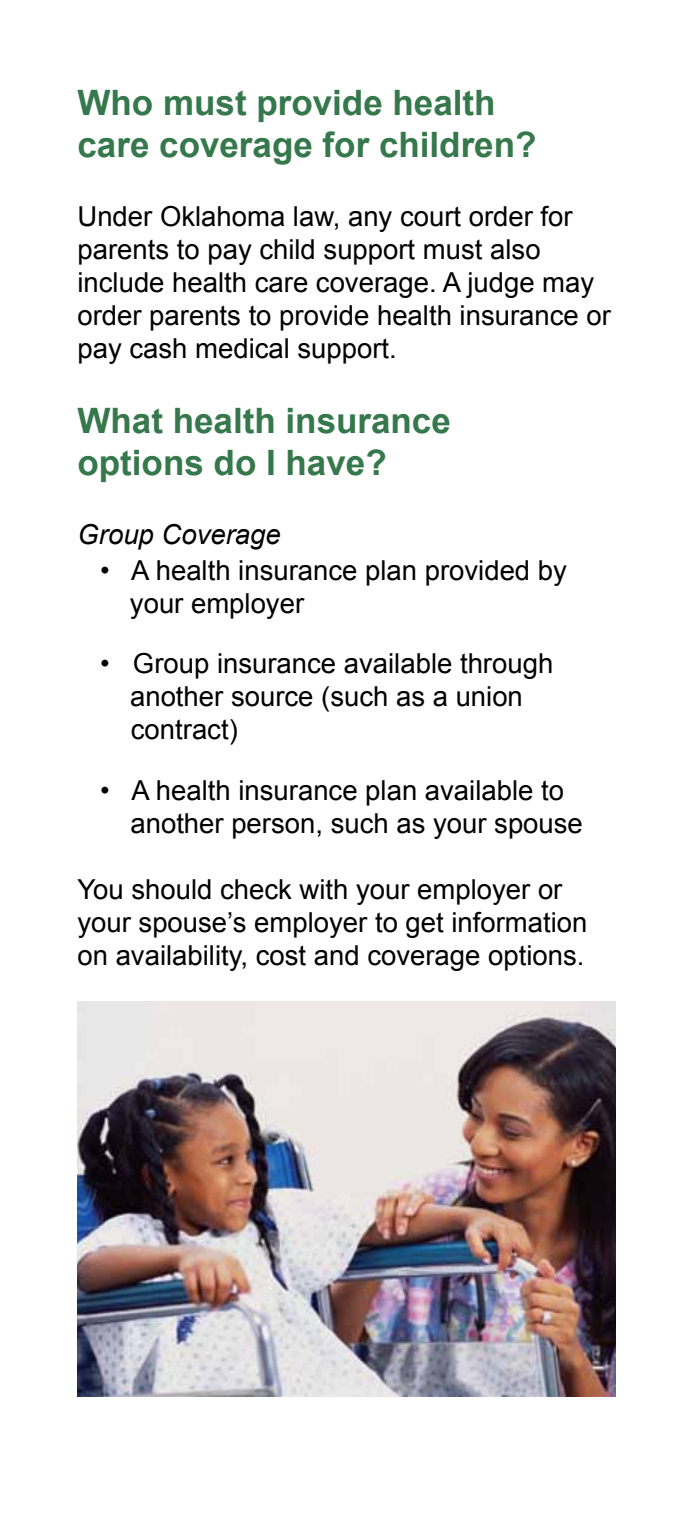
<style>
.page{position:relative;width:675px;height:1530px;background:#fff}
.page>*{position:absolute;margin:0;border:0;box-sizing:border-box;transform-origin:0 0}
.t1{font:700 35px/42px "Arial";color:#35784b}
.t2{font:27.5px/33px "Arial";color:#000}
.t3{font:italic 27.5px "Arial";color:#000}
</style>
<div class="page">
<img style="left:78px;top:1001px;width:538px;height:395px">
<h1 class="t1" style="left:78px;top:83px;width:461px">Who must provide health care coverage for children?</h1>
<p class="t2" style="left:78px;top:201px;width:535px">Under Oklahoma law, any court order for parents to pay child support must also include health care coverage. A judge may order parents to provide health insurance or pay cash medical support.</p>
<h2 class="t1" style="left:78px;top:401px;width:375px">What health insurance options do I have?</h2>
<p class="t3" style="left:78px;top:517px;width:205px">Group Coverage</p>
<p class="t2" style="left:130px;top:554px;width:438px;text-indent:-30px">• A health insurance plan provided by your employer</p>
<p class="t2" style="left:130px;top:648px;width:425px;text-indent:-30px">• Group insurance available through another source (such as a union contract)</p>
<p class="t2" style="left:130px;top:774px;width:454px;text-indent:-30px">• A health insurance plan available to another person, such as your spouse</p>
<p class="t2" style="left:77px;top:873px;width:512px">You should check with your employer or your spouse’s employer to get information on availability, cost and coverage options.</p>
</div>
